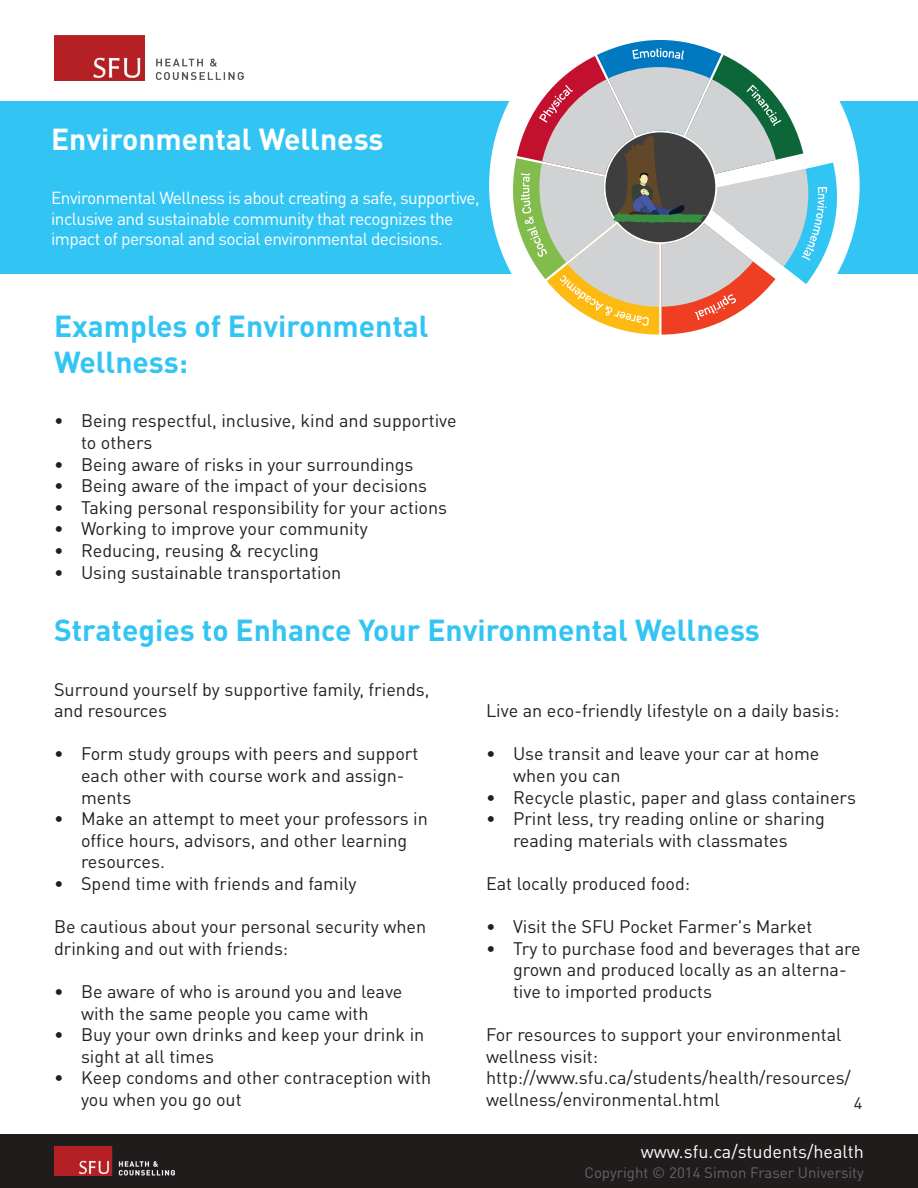
<style>
.page{position:relative;width:918px;height:1188px;background:#fff}
.page>*{position:absolute;margin:0;border:0;box-sizing:border-box;transform-origin:0 0}
.t1{font:700 30px/36px "DIN Pro";color:#32c5f3}
.t2{font:700 30px/36px "DIN Pro";color:#fff}
.t3{font:18px/21.6px "DIN Pro";color:#231f20}
.t4{font:18px "DIN Pro";color:#fff}
.t5{font:17.25px/20.7px "DIN Pro";letter-spacing:-.03em;color:#fff}
.t6{font:16.5px "DIN Pro";color:#231f20}
.t7{font:15px "DIN Pro";color:#646464}
</style>
<div class="page">
<div style="left:0;top:1134px;width:918px;height:54px;background:#201c1c"></div>
<img style="left:54px;top:36px;width:189px;height:45px">
<img style="left:54px;top:1147px;width:121px;height:28px">
<div style="left:0;top:101px;width:918px;height:173px;background:#32c5f3"></div>
<hr style="left:917px;top:101px;width:1px;height:173px;background:#e34125">
<div style="left:489px;top:0;width:371px;height:371px;background:#fff;border-radius:50%"></div>
<svg style="left:507px;top:40px;width:336px;height:295px"></svg>
<h1 class="t2" style="left:51px;top:120px;width:334px">Environmental Wellness</h1>
<h1 class="t2" style="left:54px;top:179px;width:365px">Health and Wellness Guide for Students</h1>
<p class="t5" style="left:51px;top:187px;width:430px">Environmental Wellness is about creating a safe, supportive, inclusive and sustainable community that recognizes the impact of personal and social environmental decisions.</p>
<h1 class="t1" style="left:54px;top:307px;width:376px">Examples of Environmental<br>Wellness:</h1>
<p class="t3" style="left:81px;top:409px;width:377px;text-indent:-27px">• Being respectful, inclusive, kind and supportive to others</p>
<p class="t3" style="left:54px;top:453px;width:361px">• Being aware of risks in your surroundings</p>
<p class="t3" style="left:54px;top:474px;width:375px">• Being aware of the impact of your decisions</p>
<p class="t3" style="left:54px;top:496px;width:395px">• Taking personal responsibility for your actions</p>
<p class="t3" style="left:54px;top:517px;width:315px">• Working to improve your community</p>
<p class="t3" style="left:54px;top:539px;width:266px">• Reducing, reusing &amp; recycling</p>
<p class="t3" style="left:54px;top:561px;width:289px">• Using sustainable transportation</p>
<h1 class="t1" style="left:54px;top:611px;width:707px">Strategies to Enhance Your Environmental Wellness</h1>
<p class="t3" style="left:54px;top:678px;width:377px">Surround yourself by supportive family, friends, and resources</p>
<p class="t3" style="left:81px;top:742px;width:339px;text-indent:-27px">• Form study groups with peers and support each other with course work and assign&shy;ments</p>
<p class="t3" style="left:81px;top:807px;width:348px;text-indent:-27px">• Make an attempt to meet your professors in office hours, advisors, and other learning resources.</p>
<p class="t3" style="left:54px;top:872px;width:304px">• Spend time with friends and family</p>
<p class="t3" style="left:54px;top:915px;width:374px">Be cautious about your personal security when drinking and out with friends:</p>
<p class="t3" style="left:54px;top:980px;width:350px;text-align:center">• Be aware of who is around you and leave with the same people you came with</p>
<p class="t3" style="left:81px;top:1023px;width:345px;text-indent:-27px">• Buy your own drinks and keep your drink in sight at all times</p>
<p class="t3" style="left:81px;top:1066px;width:352px;text-indent:-27px">• Keep condoms and other contraception with you when you go out</p>
<p class="t3" style="left:486px;top:699px;width:355px">Live an eco-friendly lifestyle on a daily basis:</p>
<p class="t3" style="left:513px;top:742px;width:308px;text-indent:-27px">• Use transit and leave your car at home when you can</p>
<p class="t3" style="left:486px;top:786px;width:371px">• Recycle plastic, paper and glass containers</p>
<p class="t3" style="left:486px;top:807px;width:340px;text-align:center">• Print less, try reading online or sharing reading materials with classmates</p>
<p class="t3" style="left:486px;top:872px;width:206px">Eat locally produced food:</p>
<p class="t3" style="left:486px;top:915px;width:328px">• Visit the SFU Pocket Farmer's Market</p>
<p class="t3" style="left:513px;top:937px;width:349px;text-indent:-27px">• Try to purchase food and beverages that are grown and produced locally as an alterna&shy;tive to imported products</p>
<p class="t3" style="left:486px;top:1023px;width:367px">For resources to support your environmental wellness visit: http://www.sfu.ca/students/health/resources/ wellness/environmental.html</p>
<p class="t6" style="left:854px;top:1092px;width:10px">4</p>
<p class="t4" style="left:641px;top:1139px;width:225px">www.sfu.ca/students/health</p>
<p class="t7" style="left:584px;top:1162px;width:281px">Copyright © 2014 Simon Fraser University</p>
</div>
